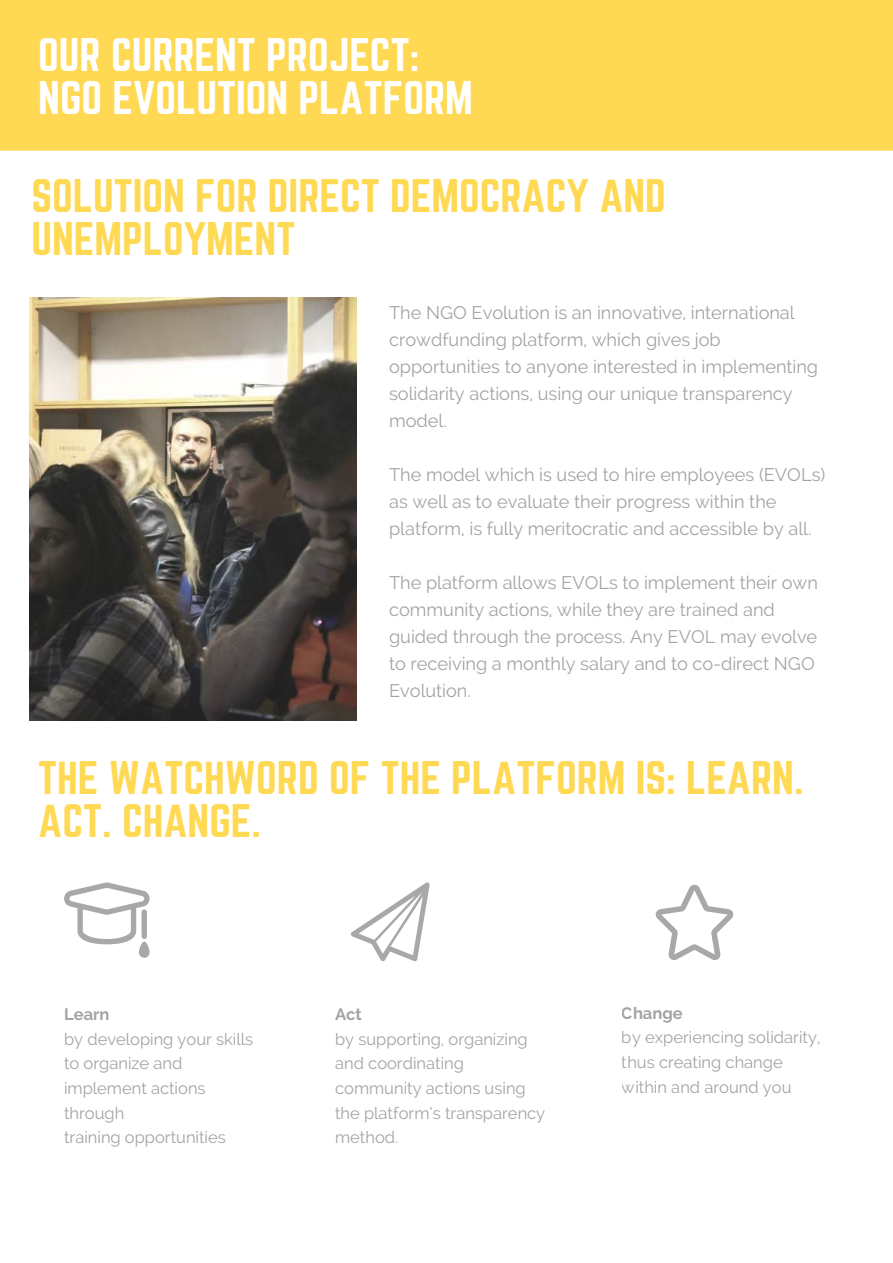
<style>
.page{position:relative;width:893px;height:1263px;background:#fff}
.page>*{position:absolute;margin:0;border:0;box-sizing:border-box;transform-origin:0 0}
.t1{font:41.25px/42.8px "Norwester";color:#ffd953}
.t2{font:41.25px/42.8px "Norwester";color:#fff}
.t3{font:18.15px/27px "Raleway";color:#666}
.t4{font:16.5px/24.8px "Raleway";color:#666}
.t5{font:700 16.5px "Raleway";color:#666}
</style>
<div class="page">
<div style="left:0;top:0;width:892px;height:151px;background:#ffd953"></div>
<svg style="left:64px;top:882px;width:85px;height:62px"></svg>
<div style="left:141px;top:909px;width:6px;height:30px;background:#a8a8a8;border-radius:3px"></div>
<div style="left:139px;top:942px;width:10px;height:16px;background:#a8a8a8;border-radius:5px"></div>
<svg style="left:351px;top:882px;width:78px;height:79px"></svg>
<svg style="left:655px;top:885px;width:78px;height:75px"></svg>
<img style="left:29px;top:298px;width:327px;height:423px">
<h1 class="t2" style="left:38px;top:35px;width:436px">OUR CURRENT PROJECT:<br>NGO EVOLUTION PLATFORM</h1>
<h1 class="t1" style="left:31px;top:176px;width:636px">SOLUTION FOR DIRECT DEMOCRACY AND<br>UNEMPLOYMENT</h1>
<p class="t3" style="left:389px;top:299px;width:430px">The NGO Evolution is an innovative, international crowdfunding platform, which gives job opportunities to anyone interested in implementing solidarity actions, using our unique transparency model.</p>
<p class="t3" style="left:389px;top:461px;width:438px">The model which is used to hire employees (EVOLs) as well as to evaluate their progress within the platform, is fully meritocratic and accessible by all.</p>
<p class="t3" style="left:389px;top:569px;width:430px">The platform allows EVOLs to implement their own community actions, while they are trained and guided through the process. Any EVOL may evolve to receiving a monthly salary and to co-direct NGO Evolution.</p>
<h1 class="t1" style="left:38px;top:758px;width:766px">THE WATCHWORD OF THE PLATFORM IS: LEARN.<br>ACT. CHANGE.</h1>
<p class="t5" style="left:64px;top:1004px;width:47px">Learn</p>
<p class="t4" style="left:64px;top:1026px;width:191px">by developing your skills to organize and implement actions through<br>training opportunities</p>
<p class="t5" style="left:335px;top:1004px;width:28px">Act</p>
<p class="t4" style="left:335px;top:1026px;width:212px">by supporting, organizing and coordinating community actions using the platform’s transparency method.</p>
<p class="t5" style="left:622px;top:1003px;width:62px">Change</p>
<p class="t4" style="left:622px;top:1025px;width:200px">by experiencing solidarity, thus creating change within and around you</p>
</div>
